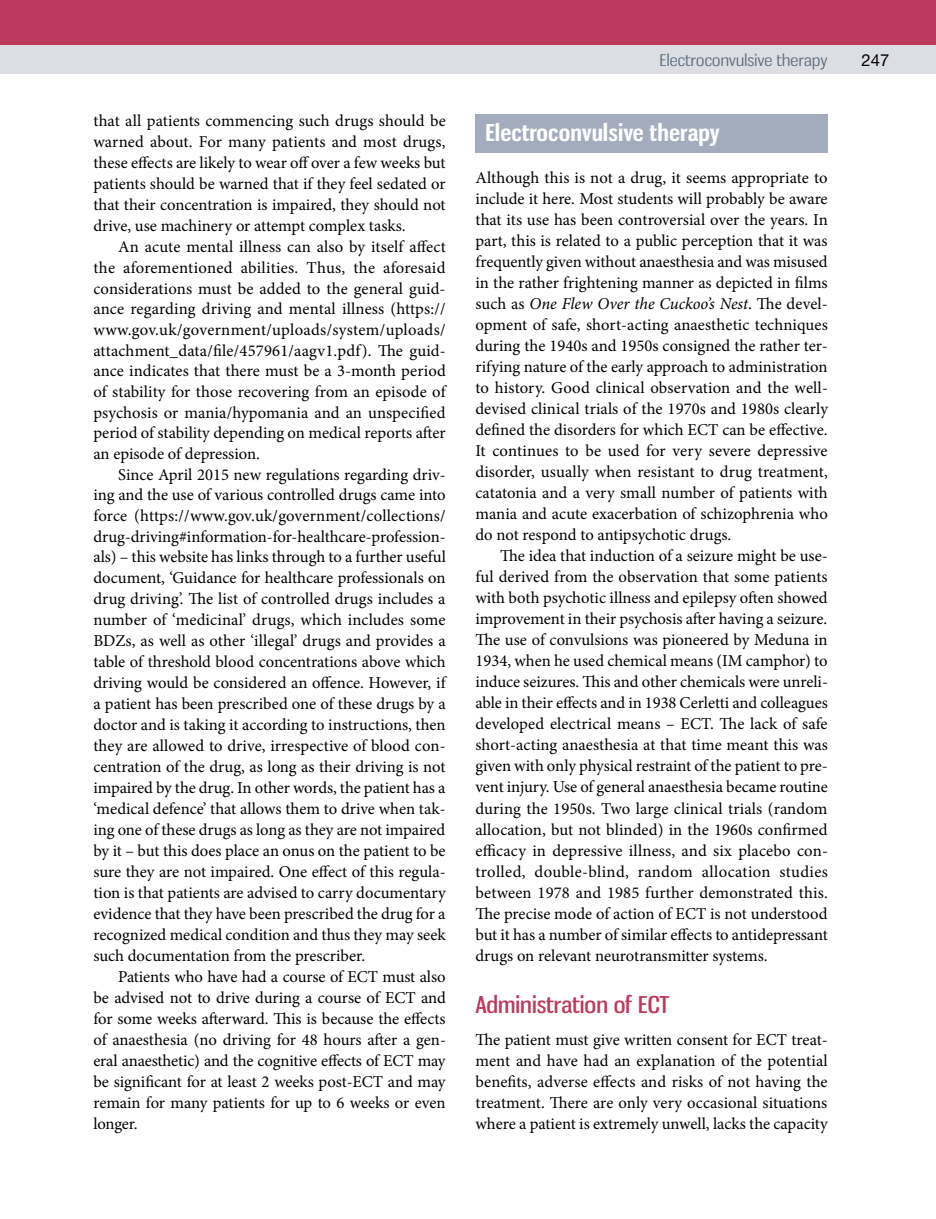
<style>
.page{position:relative;width:936px;height:1219px;background:#fff}
.page>*{position:absolute;margin:0;border:0;box-sizing:border-box;transform-origin:0 0}
.t1{font:700 22.75px "Gnuolane Rg";letter-spacing:.005em;color:#fff;scale:1.2 1}
.t2{font:22.75px "Gnuolane Rg";color:#be395e;scale:1.2 1}
.t3{font:16.62px/21px "Minion Pro";color:#000;text-align:justify}
.t4{font:16.62px "Helvetica Neue LT Std";color:#000}
.t5{font:15.75px "Gnuolane Bk";letter-spacing:.01em;color:#596b7b;scale:1.2 1}
.s1{font-style:italic}
</style>
<div class="page">
<div style="left:0;top:43px;width:936px;height:31px;background:#dcdee4"></div>
<div style="left:0;top:0;width:936px;height:45px;background:#be395e"></div>
<div style="left:475px;top:114px;width:353px;height:39px;background:#a2acbd"></div>
<p class="t3" style="left:93px;top:111px;width:354px">that all patients commencing such drugs should be warned about. For many patients and most drugs, these effects are likely to wear off over a few weeks but patients should be warned that if they feel sedated or that their concentration is impaired, they should not drive, use machinery or attempt complex tasks.</p>
<p class="t3" style="left:93px;top:237px;width:354px;text-indent:25px">An acute mental illness can also by itself affect the aforementioned abilities. Thus, the aforesaid considerations must be added to the general guid&shy;ance regarding driving and mental illness (https:// www.gov.uk/government/uploads/system/uploads/ attachment_data/file/457961/aagv1.pdf). The guid&shy;ance indicates that there must be a 3-month period of stability for those recovering from an episode of psychosis or mania/hypomania and an unspecified period of stability depending on medical reports after an episode of depression.</p>
<p class="t3" style="left:93px;top:464px;width:354px;text-indent:25px">Since April 2015 new regulations regarding driv&shy;ing and the use of various controlled drugs came into force (https://www.gov.uk/government/collections/ drug-driving#information-for-healthcare-profession&shy;als) – this website has links through to a further useful document, ‘Guidance for healthcare professionals on drug driving’. The list of controlled drugs includes a number of ‘medicinal’ drugs, which includes some BDZs, as well as other ‘illegal’ drugs and provides a table of threshold blood concentrations above which driving would be considered an offence. However, if a patient has been prescribed one of these drugs by a doctor and is taking it according to instructions, then they are allowed to drive, irrespective of blood con&shy;centration of the drug, as long as their driving is not impaired by the drug. In other words, the patient has a ‘medical defence’ that allows them to drive when tak&shy;ing one of these drugs as long as they are not impaired by it – but this does place an onus on the patient to be sure they are not impaired. One effect of this regula&shy;tion is that patients are advised to carry documentary evidence that they have been prescribed the drug for a recognized medical condition and thus they may seek such documentation from the prescriber.</p>
<p class="t3" style="left:93px;top:966px;width:354px;text-indent:25px">Patients who have had a course of ECT must also be advised not to drive during a course of ECT and for some weeks afterward. This is because the effects of anaesthesia (no driving for 48 hours after a gen&shy;eral anaesthetic) and the cognitive effects of ECT may be significant for at least 2 weeks post-ECT and may remain for many patients for up to 6 weeks or even longer.</p>
<p class="t5" style="left:660px;top:50px;width:141px">Electroconvulsive therapy</p>
<p class="t4" style="left:861px;top:50px;width:29px">247</p>
<h1 class="t1" style="left:485px;top:119px;width:197px">Electroconvulsive therapy</h1>
<p class="t3" style="left:475px;top:168px;width:354px">Although this is not a drug, it seems appropriate to include it here. Most students will probably be aware that its use has been controversial over the years. In part, this is related to a public perception that it was frequently given without anaesthesia and was misused in the rather frightening manner as depicted in films such as <span class="s1">One Flew Over the Cuckoo’s Nest</span>. The devel&shy;opment of safe, short-acting anaesthetic techniques during the 1940s and 1950s consigned the rather ter&shy;rifying nature of the early approach to administration to history. Good clinical observation and the well&shy;devised clinical trials of the 1970s and 1980s clearly defined the disorders for which ECT can be effective.<br>It continues to be used for very severe depressive disorder, usually when resistant to drug treatment, catatonia and a very small number of patients with mania and acute exacerbation of schizophrenia who do not respond to antipsychotic drugs.</p>
<p class="t3" style="left:475px;top:546px;width:354px;text-indent:25px">The idea that induction of a seizure might be use&shy;ful derived from the observation that some patients with both psychotic illness and epilepsy often showed improvement in their psychosis after having a seizure.<br>The use of convulsions was pioneered by Meduna in 1934, when he used chemical means (IM camphor) to induce seizures. This and other chemicals were unreli&shy;able in their effects and in 1938 Cerletti and colleagues developed electrical means – ECT. The lack of safe short-acting anaesthesia at that time meant this was given with only physical restraint of the patient to pre&shy;vent injury. Use of general anaesthesia became routine during the 1950s. Two large clinical trials (random allocation, but not blinded) in the 1960s confirmed efficacy in depressive illness, and six placebo con&shy;trolled, double-blind, random allocation studies between 1978 and 1985 further demonstrated this.<br>The precise mode of action of ECT is not understood but it has a number of similar effects to antidepressant drugs on relevant neurotransmitter systems.</p>
<h1 class="t2" style="left:475px;top:991px;width:163px">Administration of ECT</h1>
<p class="t3" style="left:475px;top:1029px;width:354px">The patient must give written consent for ECT treat&shy;ment and have had an explanation of the potential benefits, adverse effects and risks of not having the treatment. There are only very occasional situations where a patient is extremely unwell, lacks the capacity</p>
</div>
